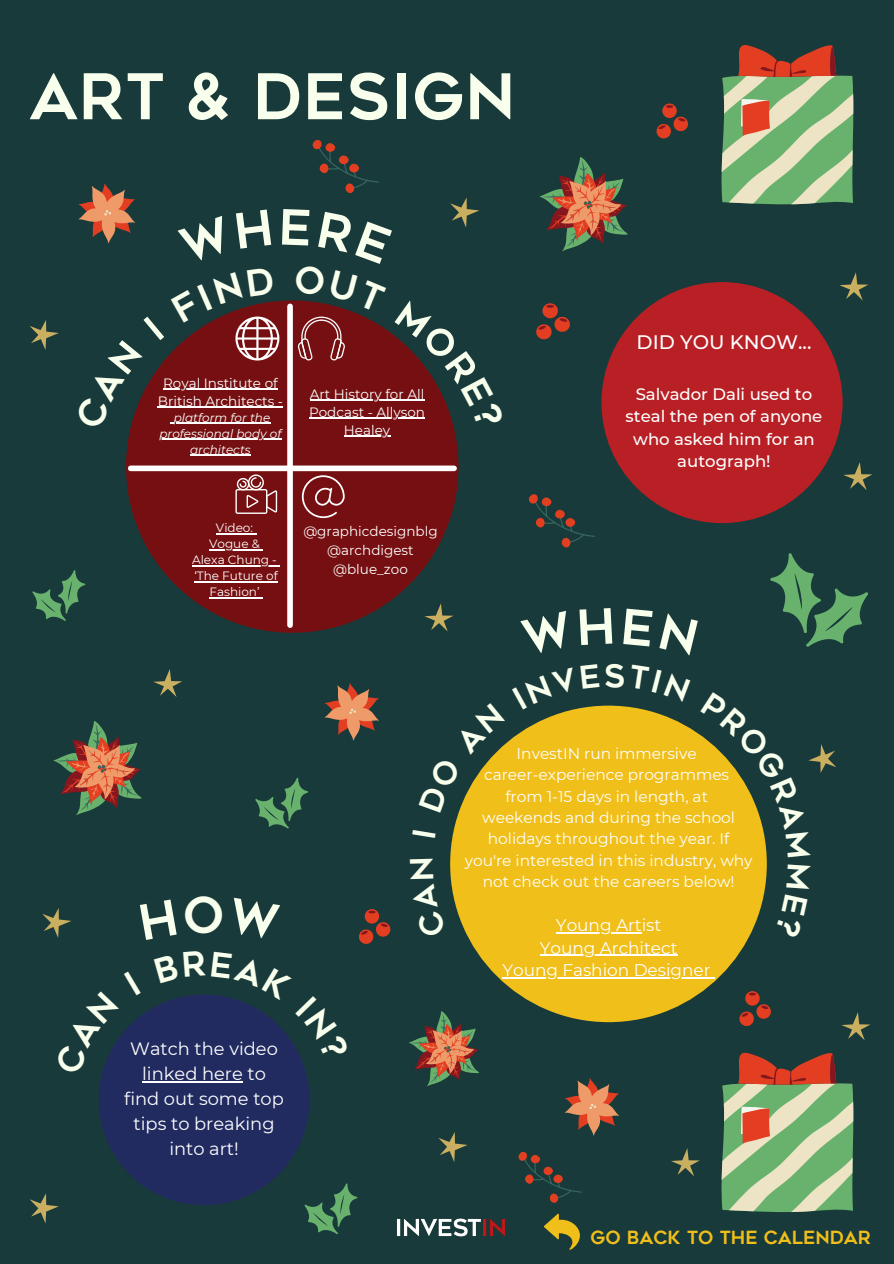
<style>
.page{position:relative;width:894px;height:1264px;background:#fff}
.page>*{position:absolute;margin:0;border:0;box-sizing:border-box;transform-origin:0 0}
.t1{font:62.85px "Geometos";letter-spacing:.01em;color:#f9ffed}
.t2{font:500 19.5px "Montserrat";color:#fff}
.t3{font:18px "Geometos";color:#f0bf1a}
.t4{font:17.85px/24.8px "Montserrat";color:#fff;text-align:center}
.t5{font:16.8px/22.5px "Montserrat";color:#fff;text-align:center}
.t6{font:500 16.5px/22.5px "Montserrat";color:#fff;text-align:center}
.t7{font:15.3px/21.5px "Montserrat";color:#fff;text-align:center}
.t8{font:13.5px/18px "Montserrat";color:#fff;text-align:center}
.t9{font:12px/16px "Montserrat";color:#fff;text-align:center}
.t10{font:italic 12px/16px "Montserrat";color:#fff;text-align:center}
</style>
<div class="page">
<div style="left:0;top:0;width:893px;height:1263px;background:#193a3a"></div>
<div style="left:450px;top:705px;width:316px;height:317px;background:#f0bf1a;border-radius:50%"></div>
<hr style="left:555px;top:932px;width:86px;height:1px;background:#fff">
<hr style="left:539px;top:954px;width:138px;height:1px;background:#fff">
<hr style="left:502px;top:977px;width:208px;height:1px;background:#fff">
<div style="left:601px;top:282px;width:241px;height:241px;background:#b82025;border-radius:50%"></div>
<div style="left:99px;top:994px;width:210px;height:211px;background:#212b60;border-radius:50%"></div>
<hr style="left:142px;top:1081px;width:101px;height:1px;background:#fff">
<svg style="left:721px;top:45px;width:132px;height:159px;background:#96a276"></svg>
<svg style="left:721px;top:1052px;width:132px;height:159px;background:#96a176"></svg>
<svg style="left:528px;top:494px;width:67px;height:54px"></svg>
<svg style="left:79px;top:183px;width:56px;height:60px"></svg>
<svg style="left:536px;top:303px;width:33px;height:36px"></svg>
<svg style="left:539px;top:157px;width:89px;height:94px"></svg>
<svg style="left:32px;top:570px;width:53px;height:51px"></svg>
<svg style="left:324px;top:683px;width:55px;height:57px"></svg>
<svg style="left:656px;top:103px;width:31px;height:35px"></svg>
<svg style="left:844px;top:462px;width:28px;height:28px"></svg>
<svg style="left:770px;top:553px;width:97px;height:93px"></svg>
<svg style="left:42px;top:908px;width:29px;height:30px"></svg>
<svg style="left:29px;top:320px;width:30px;height:30px"></svg>
<svg style="left:839px;top:272px;width:29px;height:28px"></svg>
<svg style="left:359px;top:909px;width:31px;height:35px"></svg>
<svg style="left:304px;top:1183px;width:53px;height:51px"></svg>
<svg style="left:565px;top:1078px;width:53px;height:57px"></svg>
<svg style="left:53px;top:721px;width:89px;height:94px"></svg>
<svg style="left:409px;top:1011px;width:70px;height:75px"></svg>
<svg style="left:29px;top:1193px;width:30px;height:30px"></svg>
<svg style="left:153px;top:669px;width:29px;height:28px"></svg>
<svg style="left:424px;top:603px;width:29px;height:28px"></svg>
<svg style="left:438px;top:1132px;width:29px;height:30px"></svg>
<svg style="left:671px;top:1148px;width:28px;height:28px"></svg>
<svg style="left:841px;top:1012px;width:29px;height:28px"></svg>
<svg style="left:739px;top:991px;width:31px;height:35px"></svg>
<svg style="left:255px;top:777px;width:53px;height:51px"></svg>
<img style="left:397px;top:1218px;width:108px;height:19px">
<div style="left:126px;top:300px;width:332px;height:332px;background:#760f11;border-radius:50%"></div>
<div style="left:131px;top:465px;width:323px;height:6px;background:#fff"></div>
<div style="left:287px;top:306px;width:6px;height:319px;background:#fff"></div>
<svg style="left:302px;top:475px;width:42px;height:43px"></svg>
<svg style="left:235px;top:474px;width:42px;height:40px"></svg>
<hr style="left:344px;top:436px;width:46px;height:1px;background:#fff">
<hr style="left:163px;top:388px;width:114px;height:1px;background:#fff">
<hr style="left:158px;top:406px;width:125px;height:1px;background:#fff">
<hr style="left:159px;top:438px;width:93px;height:1px;background:#fff">
<svg style="left:252px;top:438px;width:29px;height:1px"></svg>
<hr style="left:190px;top:454px;width:61px;height:1px;background:#fff">
<hr style="left:216px;top:533px;width:37px;height:1px;background:#fff">
<hr style="left:209px;top:549px;width:51px;height:1px;background:#fff">
<hr style="left:192px;top:565px;width:85px;height:1px;background:#fff">
<hr style="left:194px;top:581px;width:84px;height:1px;background:#fff">
<hr style="left:209px;top:597px;width:50px;height:1px;background:#fff">
<svg style="left:518px;top:1151px;width:64px;height:98px"></svg>
<svg style="left:459px;top:744px;width:46px;height:68px"></svg>
<svg style="left:571px;top:705px;width:28px;height:5px"></svg>
<svg style="left:700px;top:735px;width:136px;height:122px"></svg>
<svg style="left:154px;top:994px;width:148px;height:66px"></svg>
<svg style="left:130px;top:361px;width:34px;height:69px"></svg>
<svg style="left:170px;top:140px;width:309px;height:289px"></svg>
<h1 class="t1" style="left:29px;top:72px;width:487px">ART &amp; DESIGN</h1>
<p class="t8" style="left:158px;top:374px;width:127px">Royal Institute of<br>British Architects -</p>
<p class="t10" style="left:159px;top:409px;width:124px">platform for the professional body of architects</p>
<p class="t8" style="left:309px;top:385px;width:117px">Art History for All<br>Podcast - Allyson<br>Healey</p>
<p class="t9" style="left:192px;top:520px;width:87px">Video:<br>Vogue &amp;<br>Alexa Chung - ‘The Future of<br>Fashion’</p>
<p class="t8" style="left:303px;top:522px;width:136px;line-height:18.8px">@graphicdesignblg @archdigest @blue_zoo</p>
<p class="t2" style="left:636px;top:330px;width:176px">DID YOU KNOW...</p>
<p class="t6" style="left:625px;top:382px;width:198px">Salvador Dali used to steal the pen of anyone who asked him for an autograph!</p>
<p class="t4" style="left:124px;top:1036px;width:161px">Watch the video linked here to find out some top tips to breaking into art!</p>
<p class="t7" style="left:464px;top:742px;width:289px">InvestIN run immersive career-experience programmes<br>from 1-15 days in length, at<br>weekends and during the school holidays throughout the year. If you're interested in this industry, why not check out the careers below!</p>
<p class="t5" style="left:502px;top:913px;width:209px">Young Artist<br>Young Architect<br>Young Fashion Designer</p>
<p class="t3" style="left:590px;top:1230px;width:282px">GO BACK TO THE CALENDAR</p>
</div>
